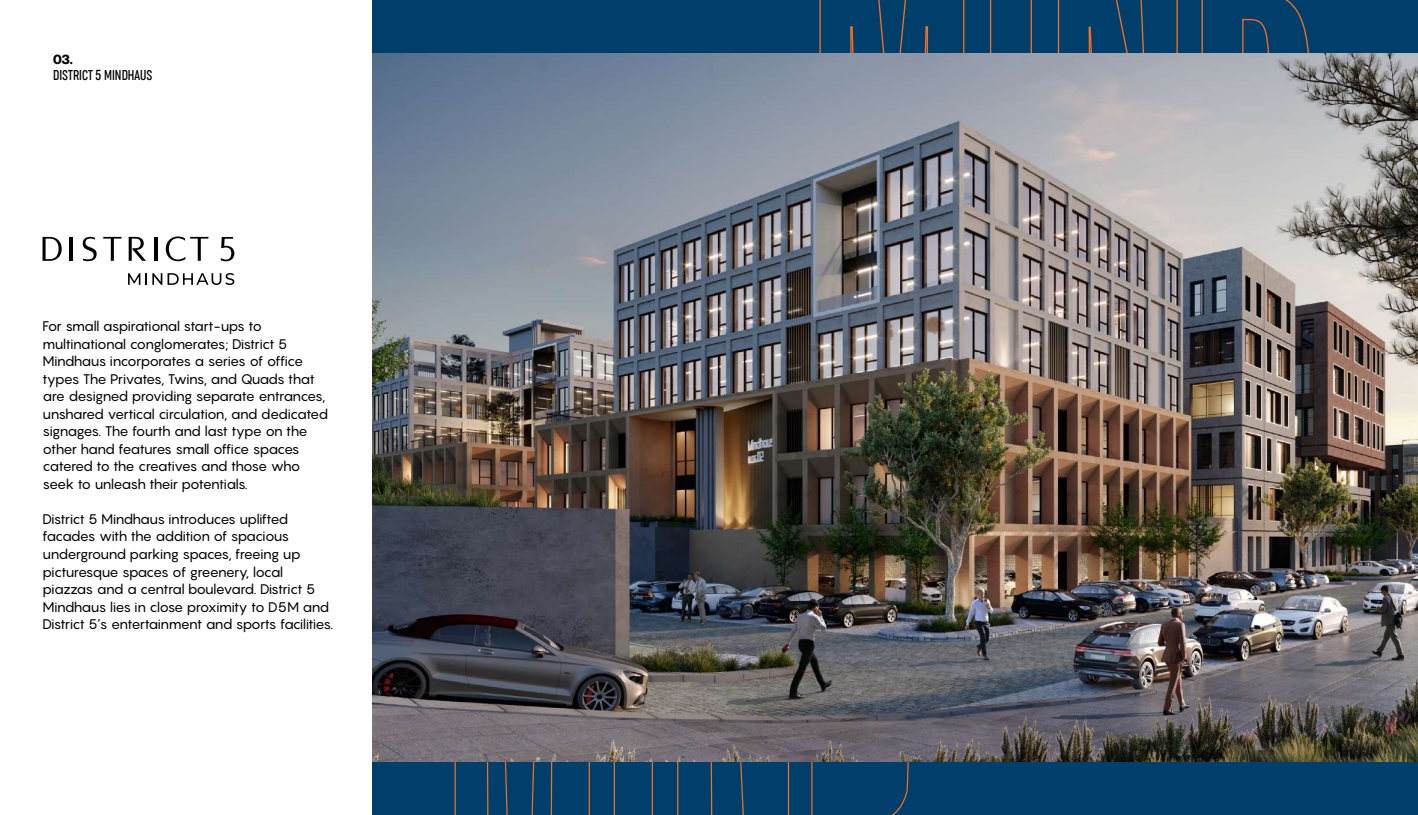
<style>
.page{position:relative;width:1418px;height:815px;background:#fff}
.page>*{position:absolute;margin:0;border:0;box-sizing:border-box;transform-origin:0 0}
.t1{font:13.75px/17.5px "Pangram";letter-spacing:-.06em;color:#000}
.t2{font:300 13.38px "Cocogoose Compressed Trial";color:#000}
.t3{font:700 13.38px "Neue Montreal";color:#000}
.s1{font-family:"Helvetica Neue LT Std";font-weight:500;font-stretch:condensed;font-size:14.62px}
</style>
<div class="page">
<div style="left:372px;top:0;width:1045px;height:815px;background:#003e6b"></div>
<svg style="left:819px;top:0;width:146px;height:53px"></svg>
<svg style="left:1057px;top:0;width:121px;height:53px"></svg>
<svg style="left:1201px;top:0;width:108px;height:53px"></svg>
<svg style="left:454px;top:762px;width:136px;height:53px"></svg>
<svg style="left:677px;top:762px;width:113px;height:53px"></svg>
<svg style="left:811px;top:762px;width:98px;height:53px"></svg>
<img style="left:372px;top:53px;width:1045px;height:709px">
<svg style="left:128px;top:273px;width:12px;height:12px"></svg>
<svg style="left:146px;top:273px;width:88px;height:12px"></svg>
<svg style="left:43px;top:237px;width:19px;height:24px"></svg>
<hr style="left:70px;top:237px;width:3px;height:24px;background:#000">
<svg style="left:103px;top:237px;width:18px;height:24px"></svg>
<svg style="left:129px;top:237px;width:17px;height:24px"></svg>
<hr style="left:154px;top:237px;width:3px;height:24px;background:#000">
<svg style="left:166px;top:236px;width:42px;height:25px"></svg>
<svg style="left:221px;top:237px;width:13px;height:24px"></svg>
<svg style="left:83px;top:237px;width:14px;height:24px"></svg>
<p class="t3" style="left:53px;top:51px;width:21px">03.</p>
<p class="t2" style="left:53px;top:66px;width:101px">DISTRICT <span class="s1">5</span> MINDHAUS</p>
<p class="t1" style="left:43px;top:318px;width:287px">For small aspirational start-ups to multinational conglomerates; District 5<br>Mindhaus incorporates a series of office types The Privates, Twins, and Quads that are designed providing separate entrances, unshared vertical circulation, and dedicated signages. The fourth and last type on the other hand features small office spaces catered to the creatives and those who seek to unleash their potentials.</p>
<p class="t1" style="left:43px;top:510px;width:292px">District 5 Mindhaus introduces uplifted facades with the addition of spacious underground parking spaces, freeing up picturesque spaces of greenery, local piazzas and a central boulevard. District 5<br>Mindhaus lies in close proximity to D5M and District 5’s entertainment and sports facilities.</p>
</div>
